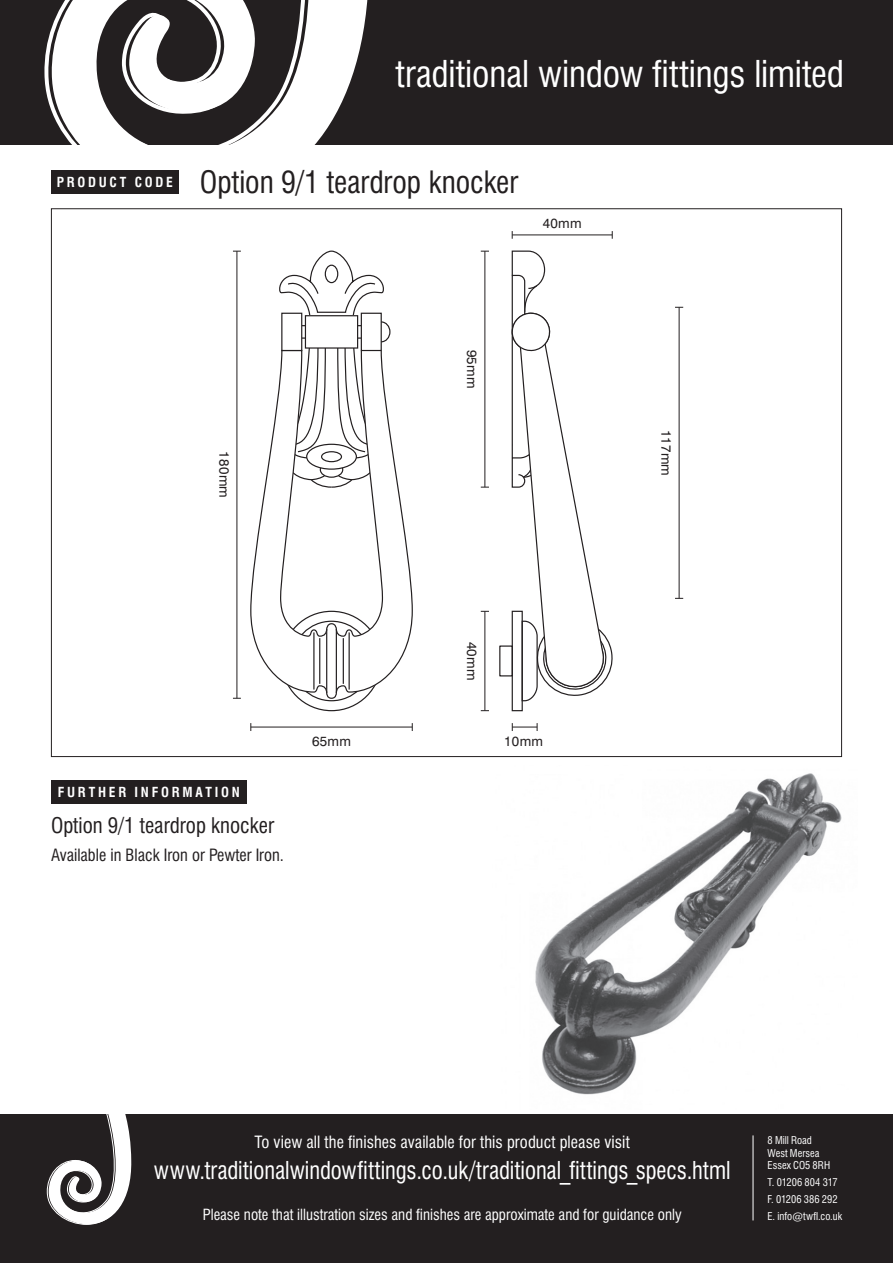
<style>
.page{position:relative;width:893px;height:1263px;background:#fff}
.page>*{position:absolute;margin:0;border:0;box-sizing:border-box;transform-origin:0 0}
.t1{font:condensed 36px "Swiss 721 BT";letter-spacing:-.005em;color:#fff}
.t2{font:condensed 30px "Swiss 721 BT";letter-spacing:-.005em;color:#231f20}
.t3{font:condensed 24px "Swiss 721 BT";color:#fff;scale:.95 1}
.t4{font:condensed 21px "Swiss 721 BT";color:#231f20}
.t5{font:condensed 16.5px "Swiss 721 BT";letter-spacing:.005em;color:#fff}
.t6{font:condensed 16.5px "Swiss 721 BT";color:#231f20}
.t7{font:condensed 15px "Swiss 721 BT";color:#fff}
.t8{font:13.5px "Swiss 721 BT";letter-spacing:.02em;color:#231f20}
.t9{font:700 condensed 13.5px "Swiss 721 BT";letter-spacing:.2em;color:#fff}
.t10{font:condensed 10.5px/12.8px "Swiss 721 BT";color:#fff}
</style>
<div class="page">
<div style="left:0;top:1114px;width:893px;height:149px;background:#231f20"></div>
<div style="left:0;top:0;width:893px;height:145px;background:#231f20"></div>
<svg style="left:45px;top:0;width:321px;height:194px"></svg>
<hr style="left:753px;top:1135px;width:1px;height:85px;background:#fff">
<svg style="left:47px;top:1114px;width:85px;height:111px"></svg>
<img style="left:535px;top:773px;width:307px;height:322px">
<div style="left:512px;top:611px;width:11px;height:100px;border:1px solid #231f20"></div>
<svg style="left:250px;top:393px;width:163px;height:306px"></svg>
<hr style="left:319px;top:638px;width:1px;height:46px;background:#231f20">
<hr style="left:326px;top:629px;width:1px;height:64px;background:#231f20">
<hr style="left:313px;top:632px;width:1px;height:57px;background:#231f20">
<hr style="left:343px;top:638px;width:1px;height:46px;background:#231f20">
<hr style="left:336px;top:629px;width:1px;height:64px;background:#231f20">
<hr style="left:349px;top:632px;width:1px;height:57px;background:#231f20">
<svg style="left:278px;top:250px;width:113px;height:238px"></svg>
<svg style="left:510px;top:250px;width:103px;height:452px"></svg>
<div style="left:499px;top:645px;width:14px;height:31px;border:1px solid #231f20"></div>
<hr style="left:237px;top:251px;width:1px;height:447px;background:#231f20">
<hr style="left:251px;top:727px;width:161px;height:1px;background:#231f20">
<hr style="left:679px;top:307px;width:1px;height:291px;background:#231f20">
<hr style="left:485px;top:611px;width:1px;height:100px;background:#231f20">
<hr style="left:485px;top:251px;width:1px;height:236px;background:#231f20">
<svg style="left:512px;top:723px;width:26px;height:8px"></svg>
<hr style="left:512px;top:235px;width:100px;height:1px;background:#231f20">
<div style="left:51px;top:170px;width:128px;height:23px;background:#231f20"></div>
<div style="left:51px;top:780px;width:196px;height:24px;background:#231f20"></div>
<h1 class="t1" style="left:396px;top:52px;width:450px">traditional window fittings limited</h1>
<p class="t9" style="left:57px;top:174px;width:118px">PRODUCT CODE</p>
<h2 class="t2" style="left:200px;top:164px;width:320px">Option 9/1 teardrop knocker</h2>
<p class="t8" style="left:543px;top:215px;width:40px">40mm</p>
<p class="t8" style="left:232px;top:451px;width:48px;rotate:90deg">180mm</p>
<p class="t8" style="left:480px;top:350px;width:40px;rotate:90deg">95mm</p>
<p class="t8" style="left:674px;top:430px;width:48px;rotate:90deg">117mm</p>
<p class="t8" style="left:312px;top:733px;width:40px">65mm</p>
<p class="t8" style="left:480px;top:642px;width:40px;rotate:90deg">40mm</p>
<p class="t8" style="left:504px;top:733px;width:40px">10mm</p>
<p class="t9" style="left:58px;top:784px;width:183px">FURTHER INFORMATION</p>
<h3 class="t4" style="left:51px;top:812px;width:225px">Option 9/1 teardrop knocker</h3>
<p class="t6" style="left:51px;top:845px;width:234px">Available in Black Iron or Pewter Iron.</p>
<p class="t5" style="left:255px;top:1132px;width:377px">To view all the finishes available for this product please visit</p>
<h3 class="t3" style="left:154px;top:1155px;width:608px">www.traditionalwindowfittings.co.uk/traditional_fittings_specs.html</h3>
<p class="t7" style="left:203px;top:1206px;width:480px">Please note that illustration sizes and finishes are approximate and for guidance only</p>
<p class="t10" style="left:768px;top:1134px;width:64px">8 Mill Road<br>West Mersea<br>Essex CO5 8RH</p>
<p class="t10" style="left:768px;top:1174px;width:76px;line-height:17px">T. 01206 804 317<br>F. 01206 386 292<br>E. info@twfl.co.uk</p>
</div>
